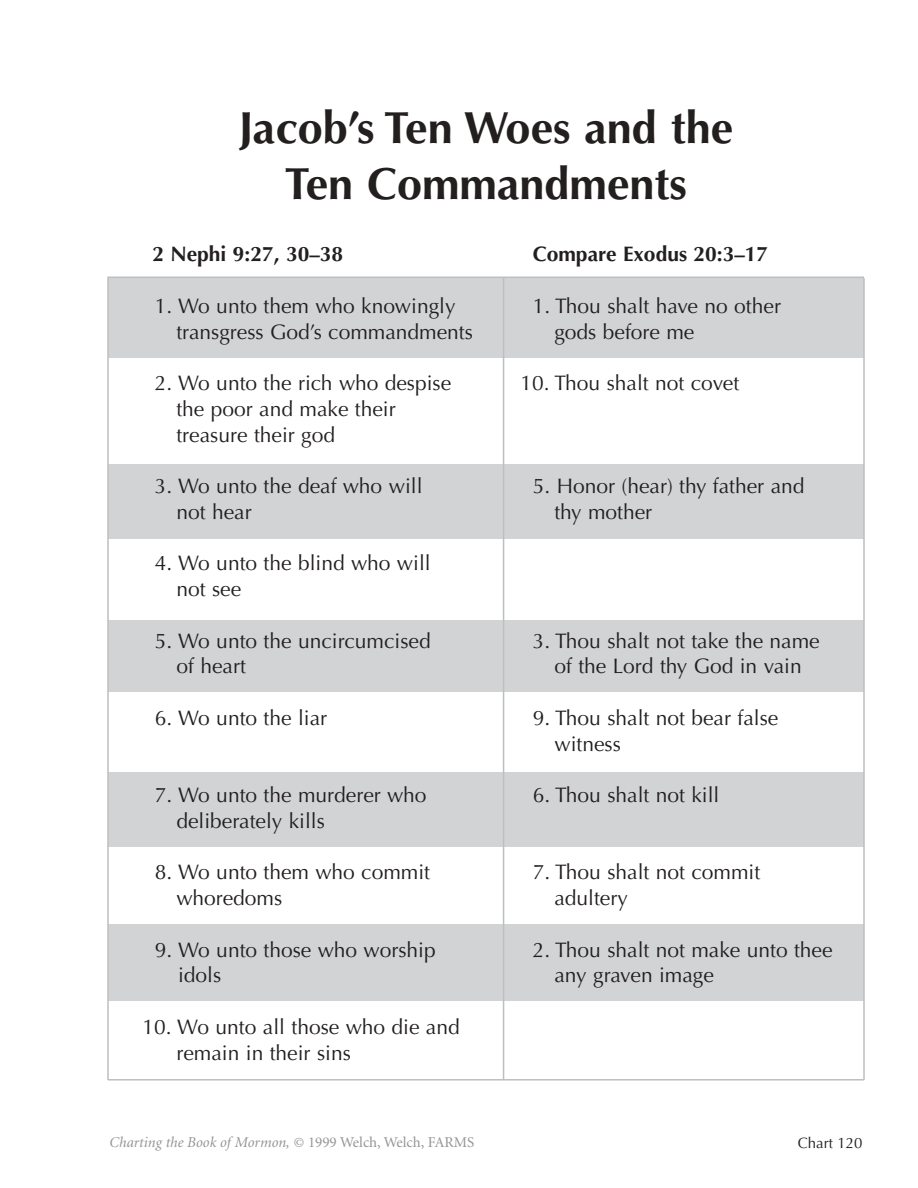
<style>
.page{position:relative;width:918px;height:1188px;background:#fff}
.page>*{position:absolute;margin:0;border:0;box-sizing:border-box;transform-origin:0 0}
.t1{font:700 45px/55.2px "Optima";color:#231f1f;text-align:center}
.t2{font:21px/25.8px "Optima";color:#231f1f}
.t3{font:700 21px "Optima";color:#231f1f}
.t4{font:italic 15px "Minion";color:#939497}
.t5{font:15px "Optima";color:#231f1f}
.s1{font-style:normal}
</style>
<div class="page">
<div style="left:108px;top:772px;width:756px;height:76px;background:#d1d3d5"></div>
<div style="left:108px;top:925px;width:756px;height:76px;background:#d1d3d5"></div>
<div style="left:108px;top:277px;width:756px;height:81px;background:#d1d3d5"></div>
<div style="left:108px;top:464px;width:756px;height:75px;background:#d1d3d5"></div>
<div style="left:108px;top:620px;width:756px;height:72px;background:#d1d3d5"></div>
<hr style="left:108px;top:1079px;width:756px;height:2px;background:#bcbec0">
<hr style="left:108px;top:277px;width:756px;height:1px;background:#bcbec0">
<hr style="left:107px;top:277px;width:2px;height:803px;background:#bcbec0">
<hr style="left:503px;top:278px;width:1px;height:802px;background:#bcbec0">
<hr style="left:863px;top:278px;width:2px;height:802px;background:#bcbec0">
<h1 class="t1" style="left:239px;top:105px;width:496px">Jacob’s Ten Woes and the<br>Ten Commandments</h1>
<p class="t3" style="left:152px;top:246px;width:192px">2 Nephi 9:27, 30–38</p>
<p class="t3" style="left:533px;top:246px;width:237px">Compare Exodus 20:3–17</p>
<p class="t2" style="left:155px;top:295px;width:302px">1. Wo unto them who knowingly</p>
<p class="t2" style="left:533px;top:295px;width:250px">1. Thou shalt have no other</p>
<p class="t2" style="left:176px;top:321px;width:298px">transgress God’s commandments</p>
<p class="t2" style="left:554px;top:321px;width:142px">gods before me</p>
<p class="t2" style="left:155px;top:372px;width:298px">2. Wo unto the rich who despise</p>
<p class="t2" style="left:521px;top:372px;width:220px">10. Thou shalt not covet</p>
<p class="t2" style="left:176px;top:398px;width:221px">the poor and make their treasure their god</p>
<p class="t2" style="left:155px;top:475px;width:269px">3. Wo unto the deaf who will</p>
<p class="t2" style="left:533px;top:475px;width:273px">5. Honor (hear) thy father and</p>
<p class="t2" style="left:176px;top:501px;width:77px">not hear</p>
<p class="t2" style="left:554px;top:501px;width:99px">thy mother</p>
<p class="t2" style="left:176px;top:552px;width:256px;text-indent:-22px">4. Wo unto the blind who will not see</p>
<p class="t2" style="left:155px;top:630px;width:277px">5. Wo unto the uncircumcised</p>
<p class="t2" style="left:533px;top:630px;width:288px">3. Thou shalt not take the name</p>
<p class="t2" style="left:176px;top:655px;width:71px">of heart</p>
<p class="t2" style="left:554px;top:655px;width:249px">of the Lord thy God in vain</p>
<p class="t2" style="left:155px;top:707px;width:174px">6. Wo unto the liar</p>
<p class="t2" style="left:554px;top:707px;width:225px;text-indent:-22px">9. Thou shalt not bear false witness</p>
<p class="t2" style="left:155px;top:784px;width:273px">7. Wo unto the murderer who</p>
<p class="t2" style="left:533px;top:784px;width:188px">6. Thou shalt not kill</p>
<p class="t2" style="left:176px;top:810px;width:150px">deliberately kills</p>
<p class="t2" style="left:155px;top:861px;width:277px">8. Wo unto them who commit</p>
<p class="t2" style="left:533px;top:861px;width:229px">7. Thou shalt not commit</p>
<p class="t2" style="left:176px;top:887px;width:107px">whoredoms</p>
<p class="t2" style="left:554px;top:887px;width:75px">adultery</p>
<p class="t2" style="left:155px;top:939px;width:282px">9. Wo unto those who worship</p>
<p class="t2" style="left:533px;top:939px;width:301px">2. Thou shalt not make unto thee</p>
<p class="t2" style="left:178px;top:964px;width:45px">idols</p>
<p class="t2" style="left:554px;top:964px;width:161px">any graven image</p>
<p class="t2" style="left:176px;top:1016px;width:285px;text-indent:-34px">10. Wo unto all those who die and remain in their sins</p>
<p class="t4" style="left:110px;top:1136px;width:366px">Charting the Book of Mormon, <span class="s1">© 1999 Welch, Welch, FARMS</span></p>
<p class="t5" style="left:798px;top:1137px;width:66px">Chart 120</p>
</div>
